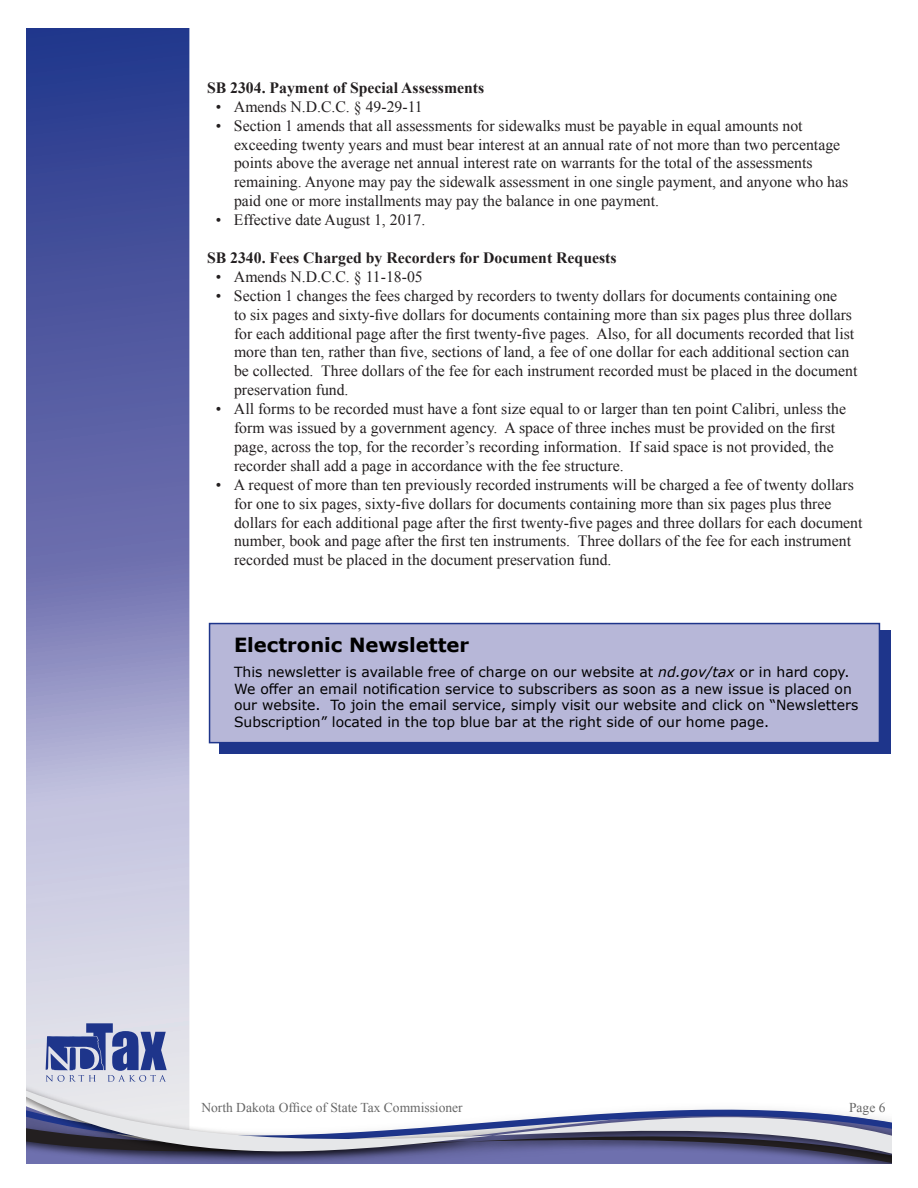
<style>
.page{position:relative;width:918px;height:1188px;background:#fff}
.page>*{position:absolute;margin:0;border:0;box-sizing:border-box;transform-origin:0 0}
.Headline_no_line{font:700 19.5px "Verdana";color:#000}
.Body_text{font:15.75px/18.9px "Times New Roman";color:#231f20}
.Subhead_1{font:700 15.75px "Times New Roman";color:#231f20}
.t1{font:13.95px/16.5px "Verdana";color:#000}
.t2{font:13.5px "Times New Roman";color:#666}
.s1{font-style:italic}
</style>
<div class="page">
<svg style="left:26px;top:28px;width:163px;height:735px;background:#5c64a7"></svg>
<div style="left:26px;top:763px;width:164px;height:21px;background:#bcbcdb"></div>
<svg style="left:26px;top:784px;width:866px;height:380px"></svg>
<svg style="left:46px;top:1023px;width:121px;height:59px;background:#818cba"></svg>
<div style="left:220px;top:631px;width:671px;height:123px;background:#1e358b"></div>
<div style="left:209px;top:623px;width:671px;height:120px;background:#b7b7d8;border:2px solid #1e358b"></div>
<p class="Subhead_1" style="left:207px;top:76px;width:279px">SB 2304. Payment of Special Assessments</p>
<p class="Body_text" style="left:216px;top:96px;width:208px">• Amends N.D.C.C. § 49-29-11</p>
<p class="Body_text" style="left:234px;top:115px;width:616px;text-indent:-18px">• Section 1 amends that all assessments for sidewalks must be payable in equal amounts not exceeding twenty years and must bear interest at an annual rate of not more than two percentage points above the average net annual interest rate on warrants for the total of the assessments remaining. Anyone may pay the sidewalk assessment in one single payment, and anyone who has paid one or more installments may pay the balance in one payment.</p>
<p class="Body_text" style="left:216px;top:210px;width:211px">• Effective date August 1, 2017.</p>
<p class="Subhead_1" style="left:207px;top:246px;width:411px">SB 2340. Fees Charged by Recorders for Document Requests</p>
<p class="Body_text" style="left:216px;top:267px;width:208px">• Amends N.D.C.C. § 11-18-05</p>
<p class="Body_text" style="left:234px;top:285px;width:625px;text-indent:-18px">• Section 1 changes the fees charged by recorders to twenty dollars for documents containing one<br>to six pages and sixty-five dollars for documents containing more than six pages plus three dollars for each additional page after the first twenty-five pages. Also, for all documents recorded that list more than ten, rather than five, sections of land, a fee of one dollar for each additional section can be collected. Three dollars of the fee for each instrument recorded must be placed in the document preservation fund.</p>
<p class="Body_text" style="left:234px;top:399px;width:614px;text-indent:-18px">• All forms to be recorded must have a font size equal to or larger than ten point Calibri, unless the form was issued by a government agency. A space of three inches must be provided on the first page, across the top, for the recorder’s recording information. If said space is not provided, the recorder shall add a page in accordance with the fee structure.</p>
<p class="Body_text" style="left:234px;top:474px;width:630px;text-indent:-18px">• A request of more than ten previously recorded instruments will be charged a fee of twenty dollars for one to six pages, sixty-five dollars for documents containing more than six pages plus three dollars for each additional page after the first twenty-five pages and three dollars for each document number, book and page after the first ten instruments. Three dollars of the fee for each instrument recorded must be placed in the document preservation fund.</p>
<p class="Headline_no_line" style="left:234px;top:631px;width:237px">Electronic Newsletter</p>
<p class="t1" style="left:234px;top:664px;width:626px">This newsletter is available free of charge on our website at <span class="s1">nd.gov/tax</span> or in hard copy.<br>We offer an email notification service to subscribers as soon as a new issue is placed on our website. To join the email service, simply visit our website and click on “Newsletters Subscription” located in the top blue bar at the right side of our home page.</p>
<p class="t2" style="left:201px;top:1098px;width:263px">North Dakota Office of State Tax Commissioner</p>
<p class="t2" style="left:849px;top:1098px;width:38px">Page 6</p>
</div>
